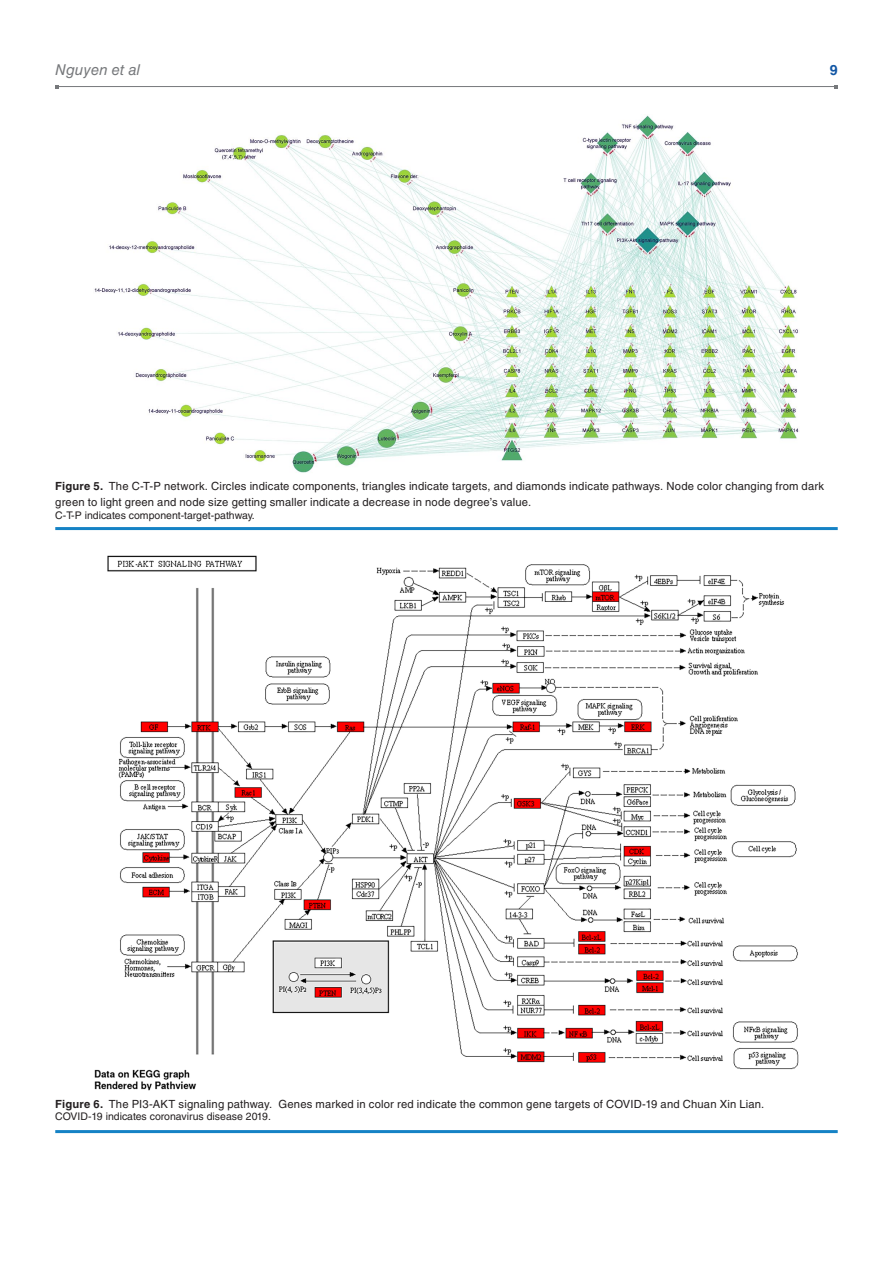
<style>
.page{position:relative;width:893px;height:1263px;background:#fff}
.page>*{position:absolute;margin:0;border:0;box-sizing:border-box;transform-origin:0 0}
.t1{font:italic 15px "Helvetica LT Std";color:#76787b}
.t2{font:700 14.25px "Helvetica LT Std";color:#1055a4}
.t3{font:11.25px/16.5px "Helvetica LT Std";letter-spacing:.015em;color:#231f20}
.t4{font:10.5px "Helvetica LT Std";color:#231f20}
.s1{font-weight:700}
</style>
<div class="page">
<hr style="left:57px;top:86px;width:779px;height:1px;background:#76787b">
<hr style="left:55px;top:527px;width:783px;height:3px;background:#1582c5">
<img style="left:94px;top:115px;width:705px;height:358px">
<hr style="left:55px;top:1130px;width:783px;height:3px;background:#1582c5">
<img style="left:94px;top:555px;width:705px;height:536px">
<h1 class="t1" style="left:55px;top:61px;width:87px">Nguyen et al</h1>
<p class="t2" style="left:830px;top:61px;width:9px">9</p>
<p class="t3" style="left:55px;top:477px;width:770px"><span class="s1">Figure 5.</span> The C-T-P network. Circles indicate components, triangles indicate targets, and diamonds indicate pathways. Node color changing from dark green to light green and node size getting smaller indicate a decrease in node degree’s value.</p>
<p class="t4" style="left:55px;top:509px;width:201px">C-T-P indicates component-target-pathway.</p>
<p class="t3" style="left:55px;top:1095px;width:710px"><span class="s1">Figure 6.</span> The PI3-AKT signaling pathway. Genes marked in color red indicate the common gene targets of COVID-19 and Chuan Xin Lian.</p>
<p class="t4" style="left:55px;top:1110px;width:217px">COVID-19 indicates coronavirus disease 2019.</p>
</div>
